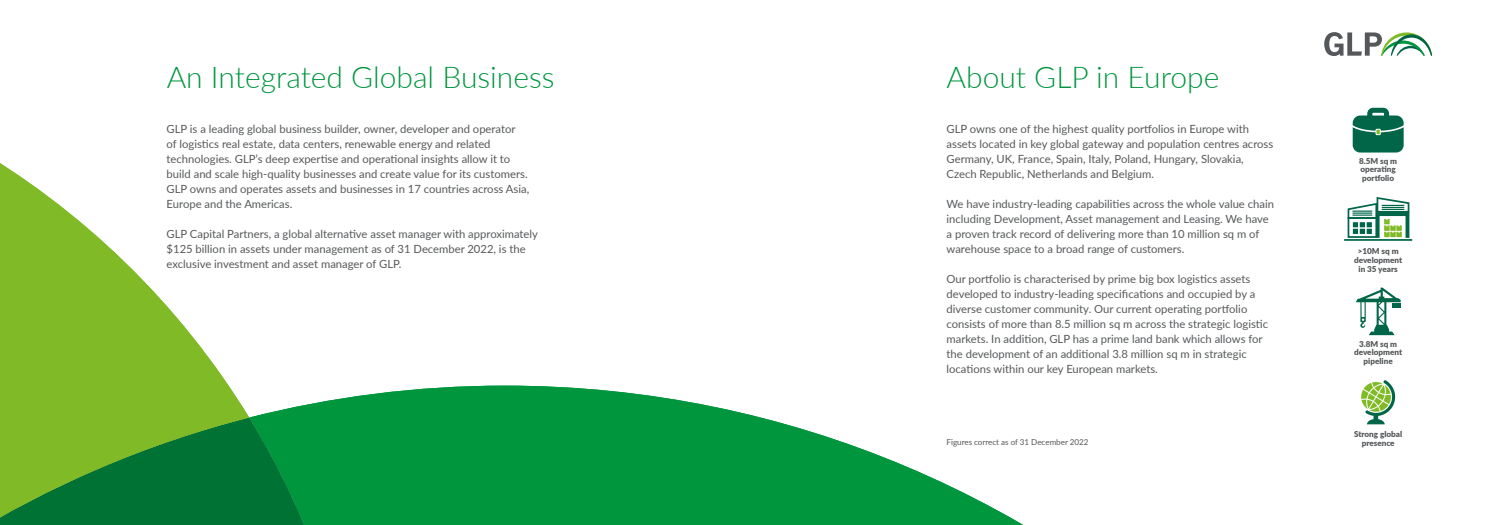
<style>
.page{position:relative;width:1489px;height:525px;background:#fff}
.page>*{position:absolute;margin:0;border:0;box-sizing:border-box;transform-origin:0 0}
.t1{font:300 30px "Lato";color:#00963e}
.t2{font:11.25px/15px "Lato";color:#55585a}
.t3{font:900 8.12px/8.8px "Lato";color:#55585a;text-align:center}
.t4{font:8.12px "Lato";letter-spacing:-.005em;color:#55585a}
</style>
<div class="page">
<svg style="left:744px;top:413px;width:278px;height:111px;fill:#00963e"></svg>
<svg style="left:1324px;top:32px;width:107px;height:24px"></svg>
<svg style="left:1347px;top:197px;width:63px;height:41px"></svg>
<hr style="left:1343px;top:239px;width:68px;height:2px;background:#006647">
<svg style="left:1355px;top:287px;width:45px;height:48px"></svg>
<div style="left:1391px;top:303px;width:9px;height:5px;background:#006647"></div>
<svg style="left:1361px;top:380px;width:34px;height:44px"></svg>
<svg style="left:1352px;top:107px;width:52px;height:46px"></svg>
<svg style="left:0;top:163px;width:228px;height:222px;fill:#80ba27"></svg>
<svg style="left:0;top:385px;width:744px;height:139px;background:#249b42"></svg>
<h1 class="t1" style="left:167px;top:56px;width:389px">An Integrated Global Business</h1>
<p class="t2" style="left:167px;top:121px;width:364px">GLP is a leading global business builder, owner, developer and operator<br>of logistics real estate, data centers, renewable energy and related technologies. GLP’s deep expertise and operational insights allow it to build and scale high-quality businesses and create value for its customers.<br>GLP owns and operates assets and businesses in 17 countries across Asia, Europe and the Americas.</p>
<p class="t2" style="left:167px;top:226px;width:373px">GLP Capital Partners, a global alternative asset manager with approximately $125 billion in assets under management as of 31 December 2022, is the exclusive investment and asset manager of GLP.</p>
<h1 class="t1" style="left:946px;top:56px;width:274px">About GLP in Europe</h1>
<p class="t2" style="left:946px;top:121px;width:328px">GLP owns one of the highest quality portfolios in Europe with assets located in key global gateway and population centres across Germany, UK, France, Spain, Italy, Poland, Hungary, Slovakia, Czech Republic, Netherlands and Belgium.</p>
<p class="t2" style="left:946px;top:196px;width:329px">We have industry-leading capabilities across the whole value chain including Development, Asset management and Leasing. We have a proven track record of delivering more than 10 million sq m of warehouse space to a broad range of customers.</p>
<p class="t2" style="left:946px;top:271px;width:323px">Our portfolio is characterised by prime big box logistics assets developed to industry-leading specifications and occupied by a diverse customer community. Our current operating portfolio consists of more than 8.5 million sq m across the strategic logistic markets. In addition, GLP has a prime land bank which allows for the development of an additional 3.8 million sq m in strategic locations within our key European markets.</p>
<p class="t4" style="left:946px;top:436px;width:143px">Figures correct as of 31 December 2022</p>
<p class="t3" style="left:1358px;top:156px;width:40px;text-align:left">8.5M sq m operating portfolio</p>
<p class="t3" style="left:1353px;top:246px;width:50px">&gt;10M sq m development in 35 years</p>
<p class="t3" style="left:1353px;top:339px;width:50px">3.8M sq m development pipeline</p>
<p class="t3" style="left:1353px;top:429px;width:50px">Strong global presence</p>
</div>
